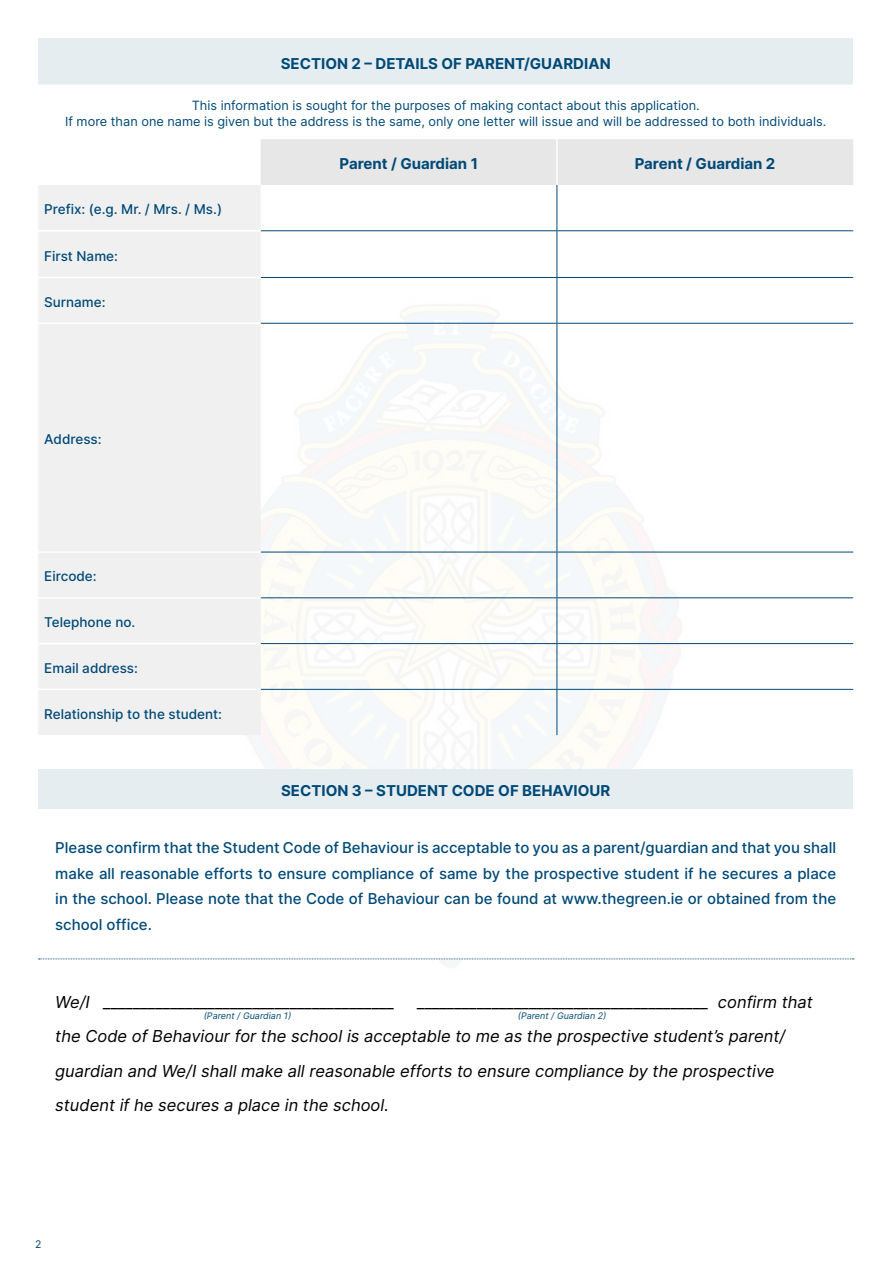
<style>
.page{position:relative;width:893px;height:1263px;background:#fff}
.page>*{position:absolute;margin:0;border:0;box-sizing:border-box;transform-origin:0 0}
.t1{font:italic 16.5px/34.5px "Inter";color:#000}
.t2{font:500 15px/25.5px "Inter";color:#004977;text-align:justify}
.t3{font:700 15px "Inter";color:#004977}
.t4{font:500 13.5px "Inter";color:#004977}
.t5{font:12.75px/15.3px "Inter";color:#004977;text-align:center}
.t6{font:10.5px "Inter";color:#00416a}
.t7{font:italic 9px "Inter";color:#004977}
</style>
<div class="page">
<img style="left:199px;top:285px;width:495px;height:675px">
<div style="left:38px;top:38px;width:815px;height:47px;background:#e6edf1"></div>
<div style="left:261px;top:139px;width:592px;height:46px;background:#e7e7e7"></div>
<div style="left:38px;top:185px;width:223px;height:550px;background:#f0f0f0"></div>
<hr style="left:557px;top:185px;width:1px;height:45px;background:#004977">
<hr style="left:261px;top:230px;width:296px;height:1px;background:#004977">
<hr style="left:557px;top:230px;width:296px;height:1px;background:#004977">
<hr style="left:557px;top:231px;width:1px;height:46px;background:#004977">
<hr style="left:261px;top:277px;width:296px;height:1px;background:#004977">
<hr style="left:557px;top:277px;width:296px;height:1px;background:#004977">
<hr style="left:557px;top:278px;width:1px;height:45px;background:#004977">
<hr style="left:261px;top:323px;width:296px;height:1px;background:#004977">
<hr style="left:557px;top:323px;width:296px;height:1px;background:#004977">
<hr style="left:557px;top:324px;width:1px;height:45px;background:#004977">
<hr style="left:557px;top:369px;width:1px;height:46px;background:#004977">
<hr style="left:557px;top:415px;width:1px;height:45px;background:#004977">
<hr style="left:557px;top:460px;width:1px;height:46px;background:#004977">
<hr style="left:557px;top:506px;width:1px;height:46px;background:#004977">
<hr style="left:261px;top:552px;width:296px;height:1px;background:#004977">
<hr style="left:557px;top:552px;width:296px;height:1px;background:#004977">
<hr style="left:557px;top:552px;width:1px;height:45px;background:#004977">
<hr style="left:261px;top:597px;width:296px;height:1px;background:#004977">
<hr style="left:557px;top:597px;width:296px;height:1px;background:#004977">
<hr style="left:557px;top:598px;width:1px;height:45px;background:#004977">
<hr style="left:261px;top:643px;width:296px;height:1px;background:#004977">
<hr style="left:557px;top:643px;width:296px;height:1px;background:#004977">
<hr style="left:557px;top:644px;width:1px;height:45px;background:#004977">
<hr style="left:261px;top:689px;width:296px;height:1px;background:#004977">
<hr style="left:557px;top:689px;width:296px;height:1px;background:#004977">
<hr style="left:557px;top:690px;width:1px;height:45px;background:#004977">
<hr style="left:38px;top:230px;width:223px;height:2px;background:#fff">
<hr style="left:38px;top:277px;width:223px;height:1px;background:#fff">
<hr style="left:38px;top:322px;width:223px;height:2px;background:#fff">
<hr style="left:38px;top:551px;width:223px;height:2px;background:#fff">
<hr style="left:38px;top:597px;width:223px;height:1px;background:#fff">
<hr style="left:38px;top:643px;width:223px;height:1px;background:#fff">
<hr style="left:38px;top:689px;width:223px;height:1px;background:#fff">
<hr style="left:556px;top:139px;width:2px;height:46px;background:#fff">
<div style="left:38px;top:769px;width:815px;height:40px;background:#e6edf1"></div>
<div style="left:38px;top:809px;width:815px;height:150px;background:#fff"></div>
<svg style="left:39px;top:958px;width:815px;height:1px"></svg>
<p class="t3" style="left:281px;top:52px;width:331px">SECTION 2 – DETAILS OF PARENT/GUARDIAN</p>
<p class="t5" style="left:65px;top:98px;width:763px">This information is sought for the purposes of making contact about this application.<br>If more than one name is given but the address is the same, only one letter will issue and will be addressed to both individuals.</p>
<p class="t3" style="left:340px;top:153px;width:140px">Parent / Guardian 1</p>
<p class="t3" style="left:635px;top:153px;width:142px">Parent / Guardian 2</p>
<p class="t4" style="left:44px;top:200px;width:179px">Prefix: (e.g. Mr. / Mrs. / Ms.)</p>
<p class="t4" style="left:44px;top:246px;width:75px">First Name:</p>
<p class="t4" style="left:44px;top:292px;width:63px">Surname:</p>
<p class="t4" style="left:44px;top:429px;width:59px">Address:</p>
<p class="t4" style="left:44px;top:567px;width:54px">Eircode:</p>
<p class="t4" style="left:44px;top:612px;width:93px">Telephone no.</p>
<p class="t4" style="left:44px;top:658px;width:95px">Email address:</p>
<p class="t4" style="left:44px;top:704px;width:179px">Relationship to the student:</p>
<p class="t3" style="left:281px;top:780px;width:331px">SECTION 3 – STUDENT CODE OF BEHAVIOUR</p>
<p class="t2" style="left:55px;top:834px;width:782px">Please confirm that the Student Code of Behaviour is acceptable to you as a parent/guardian and that you shall make all reasonable efforts to ensure compliance of same by the prospective student if he secures a place in the school. Please note that the Code of Behaviour can be found at www.thegreen.ie or obtained from the school office.</p>
<p class="t1" style="left:55px;top:984px;width:759px;text-indent:363px">_______________________________________ confirm that the Code of Behaviour for the school is acceptable to me as the prospective student’s parent/ guardian and We/I shall make all reasonable efforts to ensure compliance by the prospective student if he secures a place in the school.</p>
<p class="t1" style="left:55px;top:984px;width:341px">We/I _______________________________________</p>
<p class="t7" style="left:204px;top:1009px;width:89px">(Parent / Guardian 1)</p>
<p class="t7" style="left:518px;top:1009px;width:90px">(Parent / Guardian 2)</p>
<p class="t6" style="left:35px;top:1236px;width:8px">2</p>
</div>
